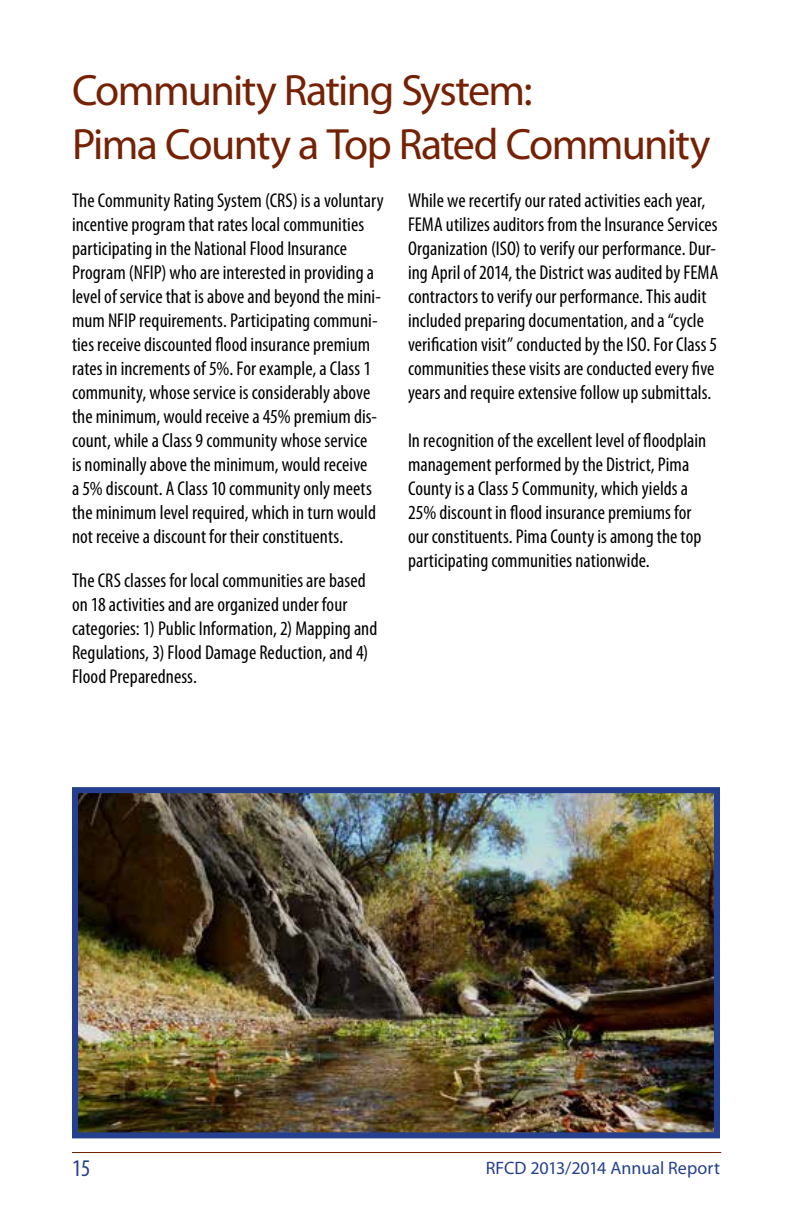
<style>
.page{position:relative;width:792px;height:1224px;background:#fff}
.page>*{position:absolute;margin:0;border:0;box-sizing:border-box;transform-origin:0 0}
.t1{font:44px/54.4px "Myriad Pro";letter-spacing:-.04em;color:#752104}
.t2{font:condensed 24px "Myriad Pro";color:#25408f}
.t3{font:condensed 20px/24px "Myriad Pro";letter-spacing:.005em;color:#000}
.t4{font:18px "Myriad Pro";letter-spacing:-.005em;color:#25408f}
.s1{font-style:inherit}
</style>
<div class="page">
<hr style="left:72px;top:1152px;width:649px;height:1px;background:#752104">
<img style="left:79px;top:794px;width:634px;height:337px">
<div style="left:72px;top:787px;width:648px;height:351px;border:6px solid #25408f"></div>
<h1 class="t1" style="left:72px;top:62px;width:640px">Community Rating System:<br>Pima County a Top Rated Community</h1>
<p class="t3" style="left:72px;top:188px;width:313px">The Community Rating System (CRS) is a voluntary incentive program that rates local communities participating in the National Flood Insurance Program (NFIP) who are interested in providing a level of service that is above and beyond the mini&shy;mum NFIP requirements. Participating communi&shy;ties receive discounted flood insurance premium rates in increments of 5%. For example, a Class 1 community, whose service is considerably above the minimum, would receive a 45% premium dis&shy;count, while a Class 9 community whose service<br>is nominally above the minimum, would receive<br>a 5% discount. A Class 10 community only meets the minimum level required, which in turn would not receive a discount for their constituents.</p>
<p class="t3" style="left:72px;top:568px;width:307px">The CRS classes for local communities are based on 18 activities and are organized under four categories: 1) Public Information, 2) Mapping and Regulations, 3) Flood Damage Reduction, and 4)<br>Flood Preparedness.</p>
<p class="t3" style="left:408px;top:188px;width:312px">While we recertify our rated activities each year, FEMA utilizes auditors from the Insurance Services Organization (ISO) to verify our performance. Dur&shy;ing April of 2014, the District was audited by FEMA contractors to verify our performance. This audit included preparing documentation, and a “cycle verification visit” conducted by the ISO. For Class 5 communities these visits are conducted every five years and require extensive follow up submittals.</p>
<p class="t3" style="left:408px;top:428px;width:300px">In recognition of the excellent level of floodplain management performed by the District, Pima County is a Class 5 Community, which yields a 25% discount in flood insurance premiums for our constituents. Pima County is among the top participating communities nationwide.</p>
<p class="t2" style="left:72px;top:1154px;width:20px">15</p>
<p class="t4" style="left:486px;top:1157px;width:236px">RFCD 2013/2014 <span class="s1">Annual Report</span></p>
</div>
